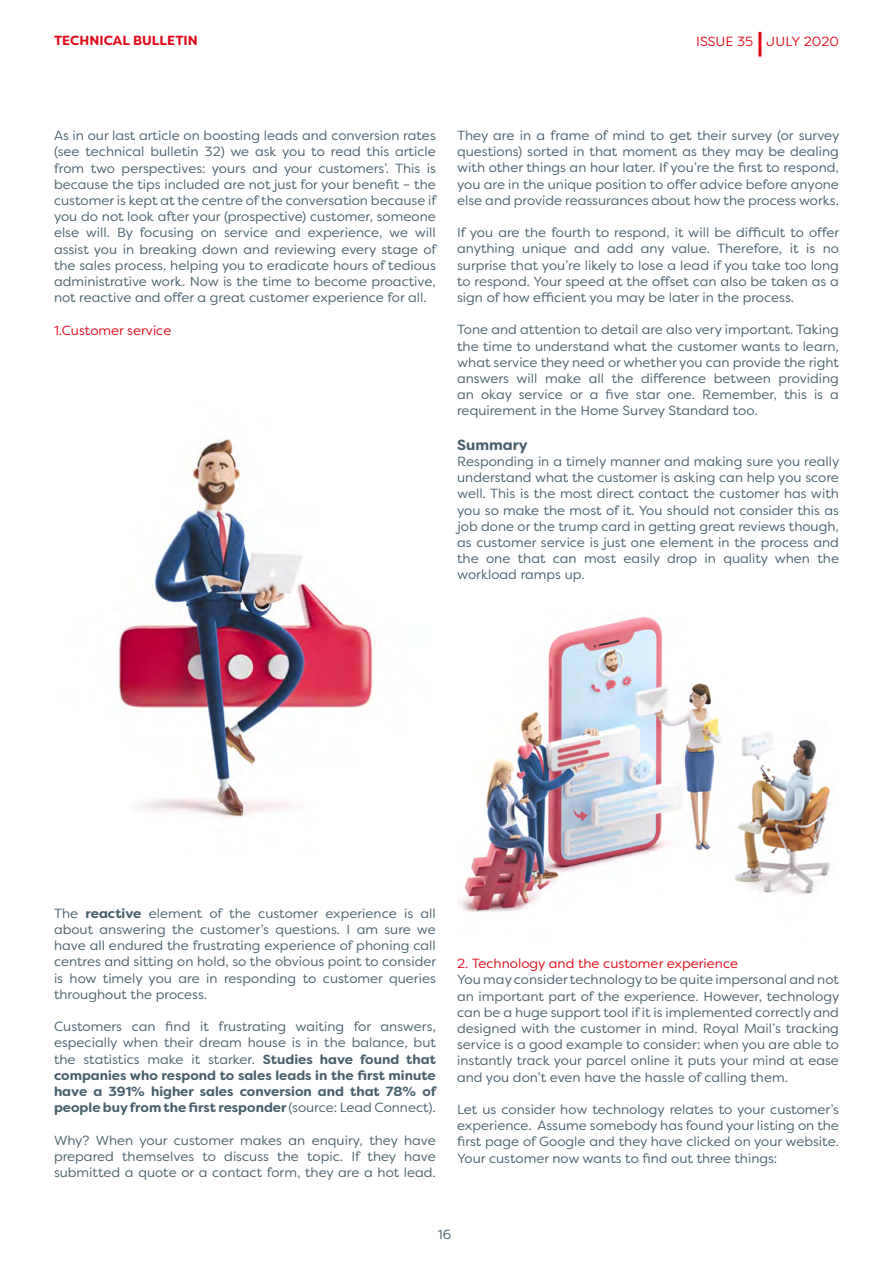
<style>
.page{position:relative;width:893px;height:1263px;background:#fff}
.page>*{position:absolute;margin:0;border:0;box-sizing:border-box;transform-origin:0 0}
.t1{font:700 14.7px "Filson Soft";color:#475f6c}
.t2{font:13.2px/16.2px "Filson Soft";color:#475f6c;text-align:justify}
.t3{font:13.2px "Filson Soft";color:#e30817}
.t4{font:700 13.2px "Filson Soft";color:#e30817}
.s1{font-weight:700}
</style>
<div class="page">
<hr style="left:758px;top:32px;width:3px;height:25px;background:#e30817">
<img style="left:118px;top:439px;width:256px;height:380px">
<img style="left:458px;top:617px;width:373px;height:296px">
<p class="t4" style="left:54px;top:32px;width:145px">TECHNICAL BULLETIN</p>
<p class="t3" style="left:696px;top:33px;width:144px">ISSUE 35 JULY 2020</p>
<p class="t2" style="left:54px;top:127px;width:384px">As in our last article on boosting leads and conversion rates (see technical bulletin 32) we ask you to read this article from two perspectives: yours and your customers’. This is because the tips included are not just for your benefit – the customer is kept at the centre of the conversation because if you do not look after your (prospective) customer, someone else will. By focusing on service and experience, we will assist you in breaking down and reviewing every stage of the sales process, helping you to eradicate hours of tedious administrative work. Now is the time to become proactive, not reactive and offer a great customer experience for all.</p>
<p class="t3" style="left:54px;top:322px;width:119px">1.Customer service</p>
<p class="t2" style="left:457px;top:127px;width:384px">They are in a frame of mind to get their survey (or survey questions) sorted in that moment as they may be dealing with other things an hour later. If you’re the first to respond, you are in the unique position to offer advice before anyone else and provide reassurances about how the process works.</p>
<p class="t2" style="left:457px;top:224px;width:384px">If you are the fourth to respond, it will be difficult to offer anything unique and add any value. Therefore, it is no surprise that you’re likely to lose a lead if you take too long to respond. Your speed at the offset can also be taken as a sign of how efficient you may be later in the process.</p>
<p class="t2" style="left:457px;top:322px;width:383px">Tone and attention to detail are also very important. Taking the time to understand what the customer wants to learn, what service they need or whether you can provide the right answers will make all the difference between providing an okay service or a five star one. Remember, this is a requirement in the Home Survey Standard too.</p>
<p class="t1" style="left:457px;top:435px;width:72px">Summary</p>
<p class="t2" style="left:457px;top:453px;width:384px">Responding in a timely manner and making sure you really understand what the customer is asking can help you score well. This is the most direct contact the customer has with you so make the most of it. You should not consider this as job done or the trump card in getting great reviews though, as customer service is just one element in the process and the one that can most easily drop in quality when the workload ramps up.</p>
<p class="t2" style="left:54px;top:905px;width:384px">The <span class="s1">reactive</span> element of the customer experience is all about answering the customer’s questions. I am sure we have all endured the frustrating experience of phoning call centres and sitting on hold, so the obvious point to consider is how timely you are in responding to customer queries throughout the process.</p>
<p class="t2" style="left:54px;top:1018px;width:384px">Customers can find it frustrating waiting for answers, especially when their dream house is in the balance, but the statistics make it starker. <span class="s1">Studies have found that companies who respond to sales leads in the first minute have a 391% higher sales conversion and that 78% of people buy from the first responder</span> (source: Lead Connect).</p>
<p class="t2" style="left:54px;top:1132px;width:383px">Why? When your customer makes an enquiry, they have prepared themselves to discuss the topic. If they have submitted a quote or a contact form, they are a hot lead.</p>
<p class="t3" style="left:457px;top:955px;width:282px">2. Technology and the customer experience</p>
<p class="t2" style="left:457px;top:972px;width:384px">You may consider technology to be quite impersonal and not an important part of the experience. However, technology can be a huge support tool if it is implemented correctly and designed with the customer in mind. Royal Mail’s tracking service is a good example to consider: when you are able to instantly track your parcel online it puts your mind at ease and you don’t even have the hassle of calling them.</p>
<p class="t2" style="left:457px;top:1101px;width:383px">Let us consider how technology relates to your customer’s experience. Assume somebody has found your listing on the first page of Google and they have clicked on your website.<br>Your customer now wants to find out three things:</p>
<p class="t2" style="left:438px;top:1226px;width:15px">16</p>
</div>
